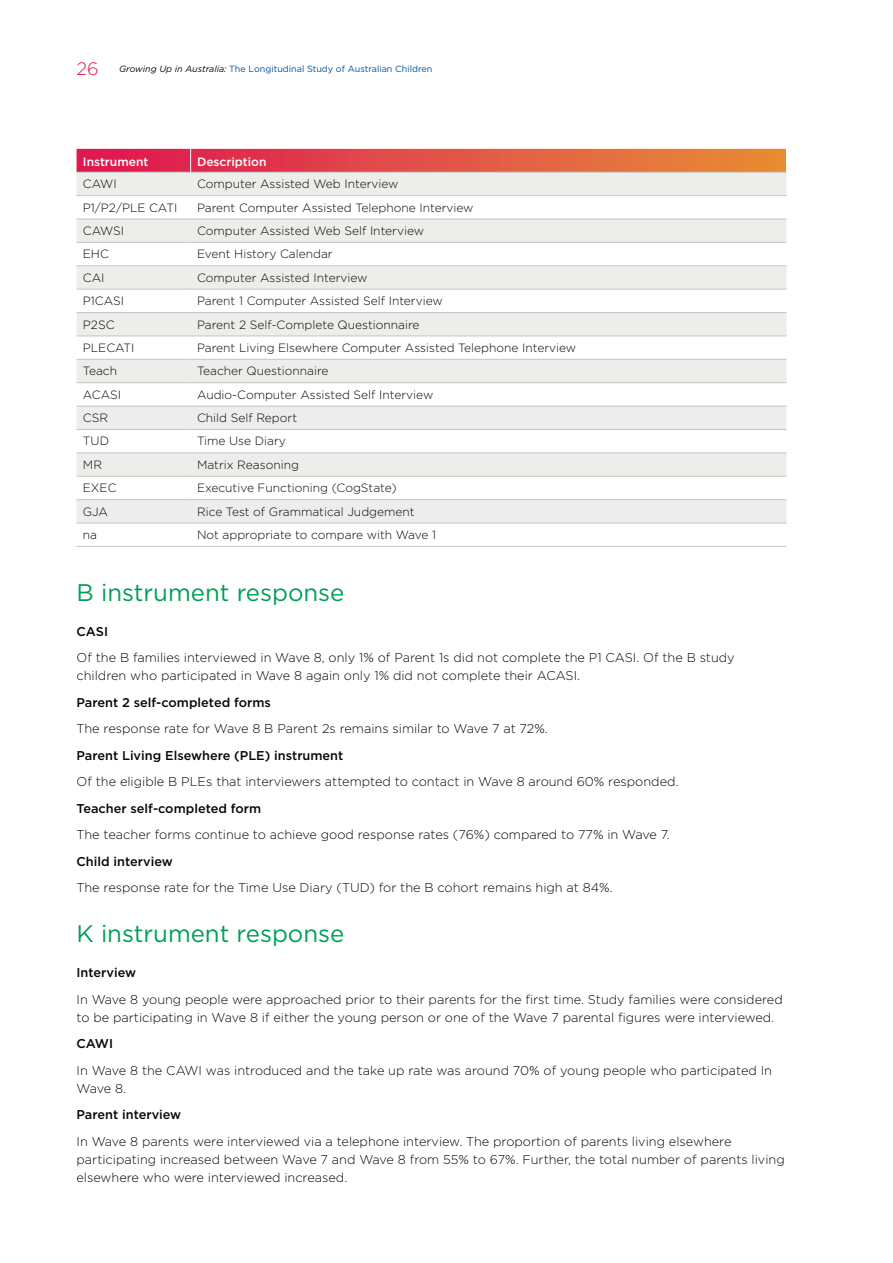
<style>
.page{position:relative;width:893px;height:1263px;background:#fff}
.page>*{position:absolute;margin:0;border:0;box-sizing:border-box;transform-origin:0 0}
.Heading_2{font:24px "Gotham";color:#009e57}
.Body_Text{font:300 12.75px/18px "Gotham";color:#060802}
.Body_Text-2{font:500 12.75px "Gotham";color:#060802}
.Table_text{font:300 12px "Gotham";color:#060802}
.Table_col_head_left{font:500 12px "Gotham";color:#fff}
.t1{font:9px "Gotham";color:#01529b}
.s1{font-weight:300;font-size:18px;color:#de194e}
.s2{font-style:italic;color:#060802}
</style>
<div class="page">
<svg style="left:77px;top:173px;width:709px;height:350px;fill:#ededec"></svg>
<hr style="left:77px;top:195px;width:114px;height:1px;background:#c5c6c1">
<hr style="left:191px;top:195px;width:595px;height:1px;background:#c5c6c1">
<hr style="left:77px;top:219px;width:114px;height:1px;background:#c5c6c1">
<hr style="left:191px;top:219px;width:595px;height:1px;background:#c5c6c1">
<hr style="left:77px;top:242px;width:114px;height:1px;background:#c5c6c1">
<hr style="left:191px;top:242px;width:595px;height:1px;background:#c5c6c1">
<hr style="left:77px;top:265px;width:114px;height:1px;background:#c5c6c1">
<hr style="left:191px;top:265px;width:595px;height:1px;background:#c5c6c1">
<hr style="left:77px;top:289px;width:114px;height:1px;background:#c5c6c1">
<hr style="left:191px;top:289px;width:595px;height:1px;background:#c5c6c1">
<hr style="left:77px;top:312px;width:114px;height:1px;background:#c5c6c1">
<hr style="left:191px;top:312px;width:595px;height:1px;background:#c5c6c1">
<hr style="left:77px;top:336px;width:114px;height:1px;background:#c5c6c1">
<hr style="left:191px;top:336px;width:595px;height:1px;background:#c5c6c1">
<hr style="left:77px;top:359px;width:114px;height:1px;background:#c5c6c1">
<hr style="left:191px;top:359px;width:595px;height:1px;background:#c5c6c1">
<hr style="left:77px;top:382px;width:114px;height:1px;background:#c5c6c1">
<hr style="left:191px;top:382px;width:595px;height:1px;background:#c5c6c1">
<hr style="left:77px;top:406px;width:114px;height:1px;background:#c5c6c1">
<hr style="left:191px;top:406px;width:595px;height:1px;background:#c5c6c1">
<hr style="left:77px;top:429px;width:114px;height:1px;background:#c5c6c1">
<hr style="left:191px;top:429px;width:595px;height:1px;background:#c5c6c1">
<hr style="left:77px;top:453px;width:114px;height:1px;background:#c5c6c1">
<hr style="left:191px;top:453px;width:595px;height:1px;background:#c5c6c1">
<hr style="left:77px;top:476px;width:114px;height:1px;background:#c5c6c1">
<hr style="left:191px;top:476px;width:595px;height:1px;background:#c5c6c1">
<hr style="left:77px;top:499px;width:114px;height:1px;background:#c5c6c1">
<hr style="left:191px;top:499px;width:595px;height:1px;background:#c5c6c1">
<hr style="left:77px;top:523px;width:114px;height:1px;background:#c5c6c1">
<hr style="left:191px;top:523px;width:595px;height:1px;background:#c5c6c1">
<svg style="left:77px;top:149px;width:710px;height:23px;background:#e25246"></svg>
<hr style="left:77px;top:172px;width:114px;height:1px;background:#c5c6c1">
<hr style="left:191px;top:172px;width:596px;height:1px;background:#c5c6c1">
<hr style="left:77px;top:546px;width:114px;height:1px;background:#c5c6c1">
<hr style="left:191px;top:546px;width:595px;height:1px;background:#c5c6c1">
<p class="t1" style="left:77px;top:63px;width:357px"><span class="s1">26</span> <span class="s2">Growing Up in Australia:</span> The Longitudinal Study of Australian Children</p>
<p class="Table_col_head_left" style="left:83px;top:154px;width:67px">Instrument</p>
<p class="Table_col_head_left" style="left:197px;top:154px;width:71px">Description</p>
<p class="Table_text" style="left:83px;top:176px;width:35px">CAWI</p>
<p class="Table_text" style="left:197px;top:176px;width:203px">Computer Assisted Web Interview</p>
<p class="Table_text" style="left:83px;top:200px;width:96px">P1/P2/PLE CATI</p>
<p class="Table_text" style="left:197px;top:200px;width:278px">Parent Computer Assisted Telephone Interview</p>
<p class="Table_text" style="left:83px;top:223px;width:43px">CAWSI</p>
<p class="Table_text" style="left:197px;top:223px;width:229px">Computer Assisted Web Self Interview</p>
<p class="Table_text" style="left:83px;top:247px;width:28px">EHC</p>
<p class="Table_text" style="left:197px;top:247px;width:137px">Event History Calendar</p>
<p class="Table_text" style="left:83px;top:270px;width:23px">CAI</p>
<p class="Table_text" style="left:197px;top:270px;width:172px">Computer Assisted Interview</p>
<p class="Table_text" style="left:83px;top:293px;width:43px">P1CASI</p>
<p class="Table_text" style="left:197px;top:293px;width:247px">Parent 1 Computer Assisted Self Interview</p>
<p class="Table_text" style="left:83px;top:317px;width:33px">P2SC</p>
<p class="Table_text" style="left:197px;top:317px;width:224px">Parent 2 Self-Complete Questionnaire</p>
<p class="Table_text" style="left:83px;top:340px;width:53px">PLECATI</p>
<p class="Table_text" style="left:197px;top:340px;width:381px">Parent Living Elsewhere Computer Assisted Telephone Interview</p>
<p class="Table_text" style="left:83px;top:363px;width:36px">Teach</p>
<p class="Table_text" style="left:197px;top:363px;width:133px">Teacher Questionnaire</p>
<p class="Table_text" style="left:83px;top:387px;width:40px">ACASI</p>
<p class="Table_text" style="left:197px;top:387px;width:238px">Audio-Computer Assisted Self Interview</p>
<p class="Table_text" style="left:83px;top:410px;width:27px">CSR</p>
<p class="Table_text" style="left:197px;top:410px;width:102px">Child Self Report</p>
<p class="Table_text" style="left:83px;top:434px;width:28px">TUD</p>
<p class="Table_text" style="left:197px;top:434px;width:91px">Time Use Diary</p>
<p class="Table_text" style="left:83px;top:457px;width:21px">MR</p>
<p class="Table_text" style="left:197px;top:457px;width:103px">Matrix Reasoning</p>
<p class="Table_text" style="left:83px;top:480px;width:35px">EXEC</p>
<p class="Table_text" style="left:197px;top:480px;width:201px">Executive Functioning (CogState)</p>
<p class="Table_text" style="left:83px;top:504px;width:27px">GJA</p>
<p class="Table_text" style="left:197px;top:504px;width:219px">Rice Test of Grammatical Judgement</p>
<p class="Table_text" style="left:83px;top:527px;width:16px">na</p>
<p class="Table_text" style="left:197px;top:527px;width:241px">Not appropriate to compare with Wave 1</p>
<h4 class="Heading_2" style="left:77px;top:577px;width:269px">B instrument response</h4>
<p class="Body_Text-2" style="left:77px;top:623px;width:33px">CASI</p>
<p class="Body_Text" style="left:77px;top:648px;width:660px">Of the B families interviewed in Wave 8, only 1% of Parent 1s did not complete the P1 CASI. Of the B study children who participated in Wave 8 again only 1% did not complete their ACASI.</p>
<p class="Body_Text-2" style="left:77px;top:694px;width:196px">Parent 2 self-completed forms</p>
<p class="Body_Text" style="left:77px;top:719px;width:473px">The response rate for Wave 8 B Parent 2s remains similar to Wave 7 at 72%.</p>
<p class="Body_Text-2" style="left:77px;top:747px;width:268px">Parent Living Elsewhere (PLE) instrument</p>
<p class="Body_Text" style="left:77px;top:772px;width:603px">Of the eligible B PLEs that interviewers attempted to contact in Wave 8 around 60% responded.</p>
<p class="Body_Text-2" style="left:77px;top:800px;width:186px">Teacher self-completed form</p>
<p class="Body_Text" style="left:77px;top:825px;width:595px">The teacher forms continue to achieve good response rates (76%) compared to 77% in Wave 7.</p>
<p class="Body_Text-2" style="left:77px;top:853px;width:98px">Child interview</p>
<p class="Body_Text" style="left:77px;top:878px;width:538px">The response rate for the Time Use Diary (TUD) for the B cohort remains high at 84%.</p>
<h4 class="Heading_2" style="left:77px;top:918px;width:269px">K instrument response</h4>
<p class="Body_Text-2" style="left:77px;top:964px;width:61px">Interview</p>
<p class="Body_Text" style="left:77px;top:990px;width:708px">In Wave 8 young people were approached prior to their parents for the first time. Study families were considered to be participating in Wave 8 if either the young person or one of the Wave 7 parental figures were interviewed.</p>
<p class="Body_Text-2" style="left:77px;top:1035px;width:38px">CAWI</p>
<p class="Body_Text" style="left:77px;top:1061px;width:697px">In Wave 8 the CAWI was introduced and the take up rate was around 70% of young people who participated In<br>Wave 8.</p>
<p class="Body_Text-2" style="left:77px;top:1106px;width:106px">Parent interview</p>
<p class="Body_Text" style="left:77px;top:1132px;width:710px">In Wave 8 parents were interviewed via a telephone interview. The proportion of parents living elsewhere participating increased between Wave 7 and Wave 8 from 55% to 67%. Further, the total number of parents living elsewhere who were interviewed increased.</p>
</div>
